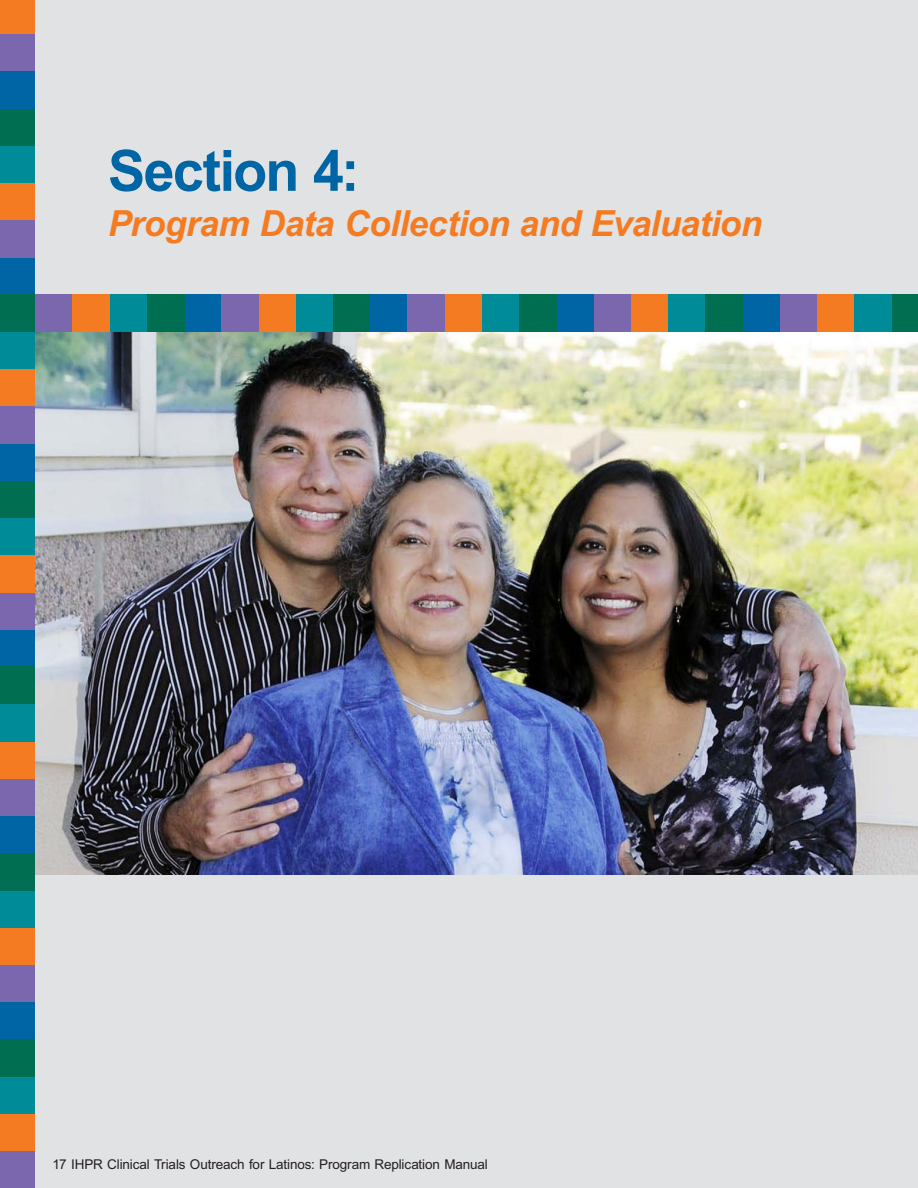
<style>
.page{position:relative;width:918px;height:1188px;background:#fff}
.page>*{position:absolute;margin:0;border:0;box-sizing:border-box;transform-origin:0 0}
.t1{font:700 57px "Arial";letter-spacing:-.03em;color:#0065a4}
.t2{font:italic 700 36px "Arial";letter-spacing:-.015em;color:#f47b21}
.t3{font:13.5px "Arial";letter-spacing:-.01em;color:#231f20}
</style>
<div class="page">
<div style="left:0;top:1002px;width:36px;height:37px;background:#0065a4"></div>
<div style="left:0;top:965px;width:36px;height:37px;background:#7a67ae"></div>
<div style="left:0;top:927px;width:36px;height:38px;background:#f47b21"></div>
<div style="left:0;top:890px;width:36px;height:37px;background:#008b98"></div>
<div style="left:0;top:853px;width:36px;height:37px;background:#006e51"></div>
<div style="left:0;top:257px;width:36px;height:37px;background:#0065a4"></div>
<div style="left:0;top:220px;width:36px;height:37px;background:#7a67ae"></div>
<div style="left:0;top:183px;width:36px;height:37px;background:#f47b21"></div>
<div style="left:0;top:145px;width:36px;height:38px;background:#008b98"></div>
<div style="left:0;top:108px;width:36px;height:37px;background:#006e51"></div>
<div style="left:0;top:629px;width:36px;height:38px;background:#0065a4"></div>
<div style="left:0;top:592px;width:36px;height:37px;background:#7a67ae"></div>
<div style="left:0;top:555px;width:36px;height:37px;background:#f47b21"></div>
<div style="left:0;top:518px;width:36px;height:37px;background:#008b98"></div>
<div style="left:0;top:481px;width:36px;height:37px;background:#006e51"></div>
<div style="left:0;top:1151px;width:36px;height:37px;background:#7a67ae"></div>
<div style="left:0;top:1114px;width:36px;height:37px;background:#f47b21"></div>
<div style="left:0;top:1076px;width:36px;height:38px;background:#008b98"></div>
<div style="left:0;top:1039px;width:36px;height:37px;background:#006e51"></div>
<div style="left:0;top:443px;width:36px;height:38px;background:#0065a4"></div>
<div style="left:0;top:406px;width:36px;height:37px;background:#7a67ae"></div>
<div style="left:0;top:369px;width:36px;height:37px;background:#f47b21"></div>
<div style="left:0;top:332px;width:36px;height:37px;background:#008b98"></div>
<div style="left:0;top:294px;width:36px;height:38px;background:#006e51"></div>
<div style="left:0;top:816px;width:36px;height:37px;background:#0065a4"></div>
<div style="left:0;top:778px;width:36px;height:38px;background:#7a67ae"></div>
<div style="left:0;top:741px;width:36px;height:37px;background:#f47b21"></div>
<div style="left:0;top:704px;width:36px;height:37px;background:#008b98"></div>
<div style="left:0;top:667px;width:36px;height:37px;background:#006e51"></div>
<div style="left:0;top:71px;width:36px;height:37px;background:#0065a4"></div>
<div style="left:0;top:34px;width:36px;height:37px;background:#7a67ae"></div>
<div style="left:0;top:0;width:36px;height:34px;background:#f47b21"></div>
<div style="left:36px;top:0;width:882px;height:1188px;background:#e1e2e4"></div>
<img style="left:36px;top:332px;width:882px;height:542px">
<div style="left:185px;top:294px;width:37px;height:38px;background:#0065a4"></div>
<div style="left:222px;top:294px;width:37px;height:38px;background:#7a67ae"></div>
<div style="left:259px;top:294px;width:37px;height:38px;background:#f47b21"></div>
<div style="left:296px;top:294px;width:37px;height:38px;background:#008b98"></div>
<div style="left:333px;top:294px;width:38px;height:38px;background:#006e51"></div>
<div style="left:557px;top:294px;width:37px;height:38px;background:#0065a4"></div>
<div style="left:594px;top:294px;width:37px;height:38px;background:#7a67ae"></div>
<div style="left:631px;top:294px;width:37px;height:38px;background:#f47b21"></div>
<div style="left:668px;top:294px;width:38px;height:38px;background:#008b98"></div>
<div style="left:706px;top:294px;width:37px;height:38px;background:#006e51"></div>
<div style="left:36px;top:294px;width:37px;height:38px;background:#7a67ae"></div>
<div style="left:73px;top:294px;width:37px;height:38px;background:#f47b21"></div>
<div style="left:110px;top:294px;width:37px;height:38px;background:#008b98"></div>
<div style="left:147px;top:294px;width:38px;height:38px;background:#006e51"></div>
<div style="left:743px;top:294px;width:37px;height:38px;background:#0065a4"></div>
<div style="left:780px;top:294px;width:37px;height:38px;background:#7a67ae"></div>
<div style="left:817px;top:294px;width:38px;height:38px;background:#f47b21"></div>
<div style="left:855px;top:294px;width:37px;height:38px;background:#008b98"></div>
<div style="left:892px;top:294px;width:26px;height:38px;background:#006e51"></div>
<div style="left:371px;top:294px;width:37px;height:38px;background:#0065a4"></div>
<div style="left:408px;top:294px;width:37px;height:38px;background:#7a67ae"></div>
<div style="left:445px;top:294px;width:37px;height:38px;background:#f47b21"></div>
<div style="left:482px;top:294px;width:38px;height:38px;background:#008b98"></div>
<div style="left:520px;top:294px;width:37px;height:38px;background:#006e51"></div>
<h1 class="t1" style="left:108px;top:139px;width:253px">Section 4:</h1>
<h2 class="t2" style="left:108px;top:203px;width:656px">Program Data Collection and Evaluation</h2>
<p class="t3" style="left:53px;top:1156px;width:437px">17 IHPR Clinical Trials Outreach for Latinos: Program Replication Manual</p>
</div>
